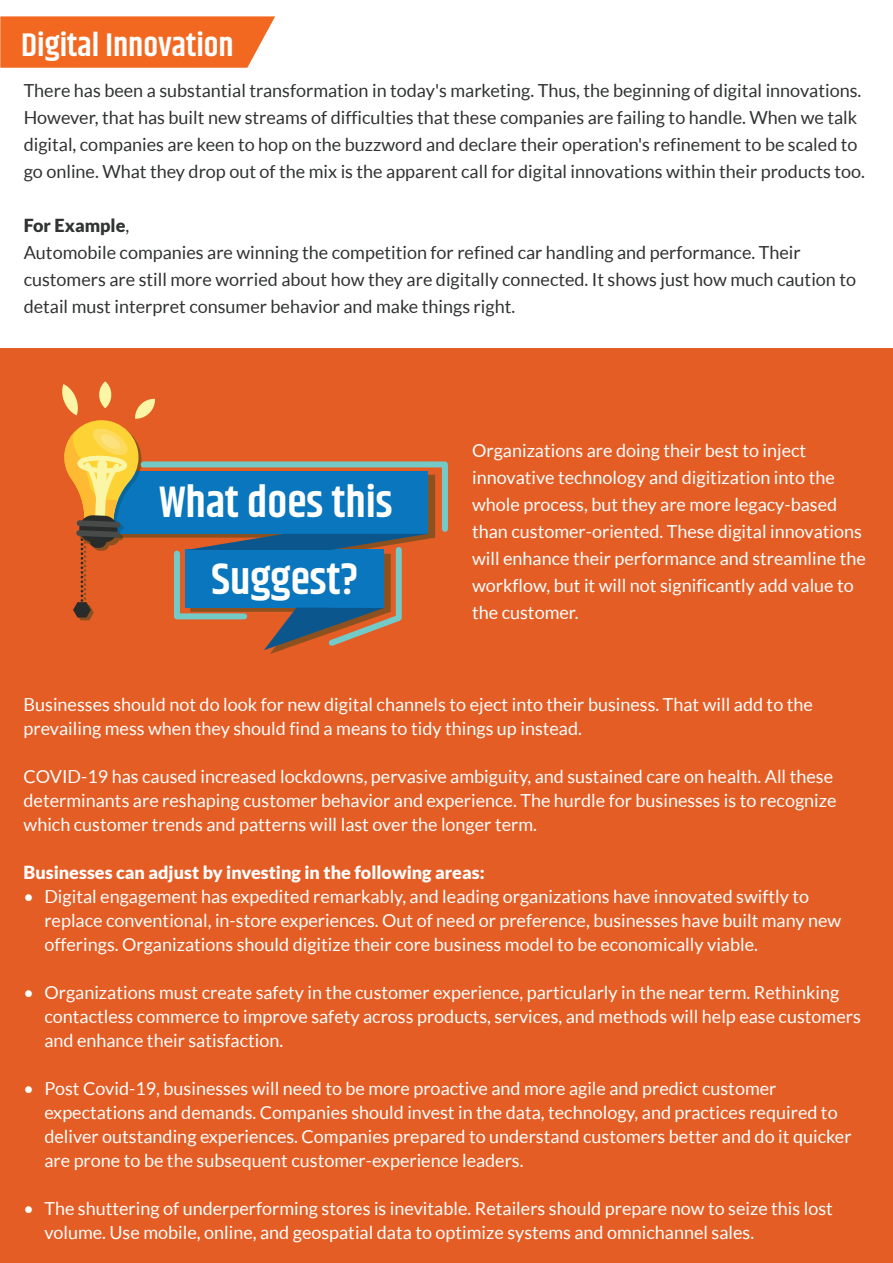
<style>
.page{position:relative;width:893px;height:1263px;background:#fff}
.page>*{position:absolute;margin:0;border:0;box-sizing:border-box;transform-origin:0 0}
.t1{font:600 44.4px/76.9px "Khand";color:#fff;text-align:center}
.t2{font:600 33px "Khand";color:#fff}
.t3{font:18px/24px "Lato";color:#fff}
.t4{font:18px/27px "Lato";color:#313232}
.t5{font:900 18px "Lato";color:#fff}
.s1{font-weight:900}
</style>
<div class="page">
<div style="left:0;top:348px;width:893px;height:915px;background:#e35d25"></div>
<svg style="left:0;top:16px;width:275px;height:52px;background:#f3712f"></svg>
<svg style="left:62px;top:381px;width:386px;height:269px"></svg>
<h2 class="t2" style="left:21px;top:23px;width:214px">Digital Innovation</h2>
<p class="t4" style="left:24px;top:77px;width:843px">There has been a substantial transformation in today's marketing. Thus, the beginning of digital innovations.<br>However, that has built new streams of difficulties that these companies are failing to handle. When we talk digital, companies are keen to hop on the buzzword and declare their operation's refinement to be scaled to go online. What they drop out of the mix is the apparent call for digital innovations within their products too.</p>
<p class="t4" style="left:24px;top:212px;width:834px"><span class="s1">For Example</span>,<br>Automobile companies are winning the competition for refined car handling and performance. Their customers are still more worried about how they are digitally connected. It shows just how much caution to detail must interpret consumer behavior and make things right.</p>
<h1 class="t1" style="left:159px;top:466px;width:235px">What does this<br>Suggest?</h1>
<p class="t3" style="left:472px;top:436px;width:395px;line-height:27px">Organizations are doing their best to inject innovative technology and digitization into the whole process, but they are more legacy-based than customer-oriented. These digital innovations will enhance their performance and streamline the workflow, but it will not significantly add value to the customer.</p>
<p class="t3" style="left:24px;top:692px;width:791px">Businesses should not do look for new digital channels to eject into their business. That will add to the prevailing mess when they should find a means to tidy things up instead.</p>
<p class="t3" style="left:24px;top:764px;width:814px">COVID-19 has caused increased lockdowns, pervasive ambiguity, and sustained care on health. All these determinants are reshaping customer behavior and experience. The hurdle for businesses is to recognize which customer trends and patterns will last over the longer term.</p>
<p class="t5" style="left:24px;top:862px;width:463px">Businesses can adjust by investing in the following areas:</p>
<p class="t3" style="left:44px;top:884px;width:798px;text-indent:-21px">• Digital engagement has expedited remarkably, and leading organizations have innovated swiftly to replace conventional, in-store experiences. Out of need or preference, businesses have built many new offerings. Organizations should digitize their core business model to be economically viable.</p>
<p class="t3" style="left:44px;top:980px;width:818px;text-indent:-21px">• Organizations must create safety in the customer experience, particularly in the near term. Rethinking contactless commerce to improve safety across products, services, and methods will help ease customers and enhance their satisfaction.</p>
<p class="t3" style="left:44px;top:1076px;width:809px;text-indent:-21px">• Post Covid-19, businesses will need to be more proactive and more agile and predict customer expectations and demands. Companies should invest in the data, technology, and practices required to deliver outstanding experiences. Companies prepared to understand customers better and do it quicker are prone to be the subsequent customer-experience leaders.</p>
<p class="t3" style="left:44px;top:1196px;width:790px;text-indent:-21px">• The shuttering of underperforming stores is inevitable. Retailers should prepare now to seize this lost volume. Use mobile, online, and geospatial data to optimize systems and omnichannel sales.</p>
</div>
